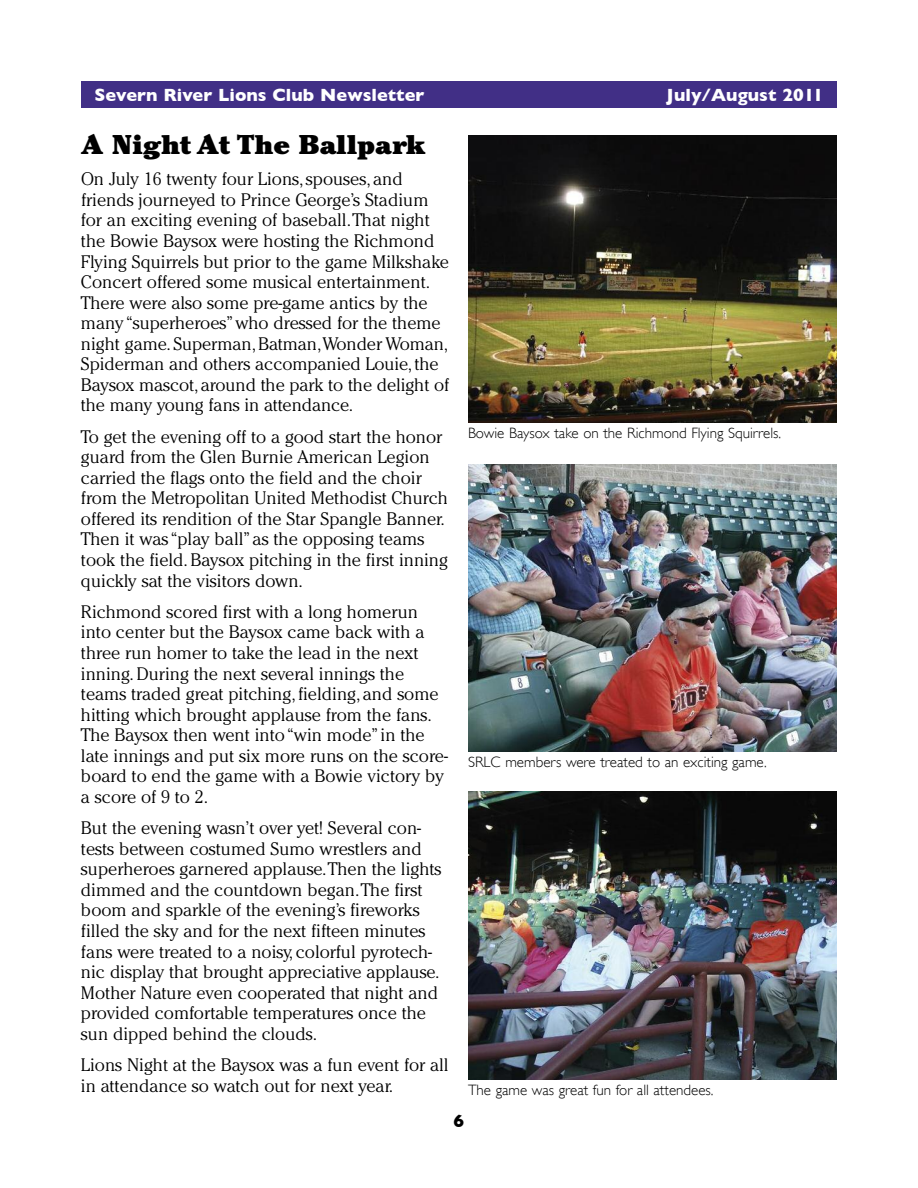
<style>
.page{position:relative;width:918px;height:1188px;background:#fff}
.page>*{position:absolute;margin:0;border:0;box-sizing:border-box;transform-origin:0 0}
.t1{font:900 27px "Cheltenham";color:#000}
.t2{font:300 18px/20.5px "Cheltenham";color:#000}
.t3{font:700 18px "Gill Sans";color:#fff}
.t4{font:700 18px "Gill Sans";color:#000}
.t5{font:300 15px "Gill Sans";color:#000}
</style>
<div class="page">
<div style="left:81px;top:81px;width:756px;height:27px;background:#412f86"></div>
<img style="left:468px;top:464px;width:369px;height:288px">
<img style="left:468px;top:792px;width:369px;height:287px">
<img style="left:468px;top:135px;width:369px;height:287px">
<p class="t3" style="left:94px;top:84px;width:331px">Severn River Lions Club Newsletter</p>
<p class="t3" style="left:666px;top:84px;width:159px">July/August 2011</p>
<h1 class="t1" style="left:81px;top:134px;width:346px">A Night At The Ballpark</h1>
<p class="t2" style="left:81px;top:170px;width:370px">On July 16 twenty four Lions,spouses, and friends journeyed to Prince George’s Stadium for an exciting evening of baseball.That night the Bowie Baysox were hosting the Richmond Flying Squirrels but prior to the game Milkshake Concert offered some musical entertainment.<br>There were also some pre-game antics by the many“superheroes”who dressed for the theme night game. Superman,Batman,Wonder Woman, Spiderman and others accompanied Louie,the Baysox mascot,around the park to the delight of the many young fans in attendance.</p>
<p class="t2" style="left:81px;top:428px;width:369px">To get the evening off to a good start the honor guard from the Glen Burnie American Legion carried the flags onto the field and the choir from the Metropolitan United Methodist Church offered its rendition of the Star Spangle Banner.<br>Then it was“play ball”as the opposing teams took the field.Baysox pitching in the first inning quickly sat the visitors down.</p>
<p class="t2" style="left:81px;top:603px;width:368px">Richmond scored first with a long homerun into center but the Baysox came back with a three run homer to take the lead in the next inning.During the next several innings the teams traded great pitching,fielding, and some hitting which brought applause from the fans.<br>The Baysox then went into“win mode”in the late innings and put six more runs on the score&shy;board to end the game with a Bowie victory by a score of 9 to 2.</p>
<p class="t2" style="left:81px;top:819px;width:362px">But the evening wasn’t over yet! Several con&shy;tests between costumed Sumo wrestlers and superheroes garnered applause.Then the lights dimmed and the countdown began.The first boom and sparkle of the evening’s fireworks filled the sky and for the next fifteen minutes fans were treated to a noisy, colorful pyrotech&shy;nic display that brought appreciative applause.<br>Mother Nature even cooperated that night and provided comfortable temperatures once the sun dipped behind the clouds.</p>
<p class="t2" style="left:81px;top:1056px;width:369px">Lions Night at the Baysox was a fun event for all in attendance so watch out for next year.</p>
<p class="t5" style="left:468px;top:425px;width:315px">Bowie Baysox take on the Richmond Flying Squirrels.</p>
<p class="t5" style="left:468px;top:754px;width:300px">SRLC members were treated to an exciting game.</p>
<p class="t5" style="left:468px;top:1081px;width:247px">The game was great fun for all attendees.</p>
<p class="t4" style="left:454px;top:1110px;width:12px">6</p>
</div>
